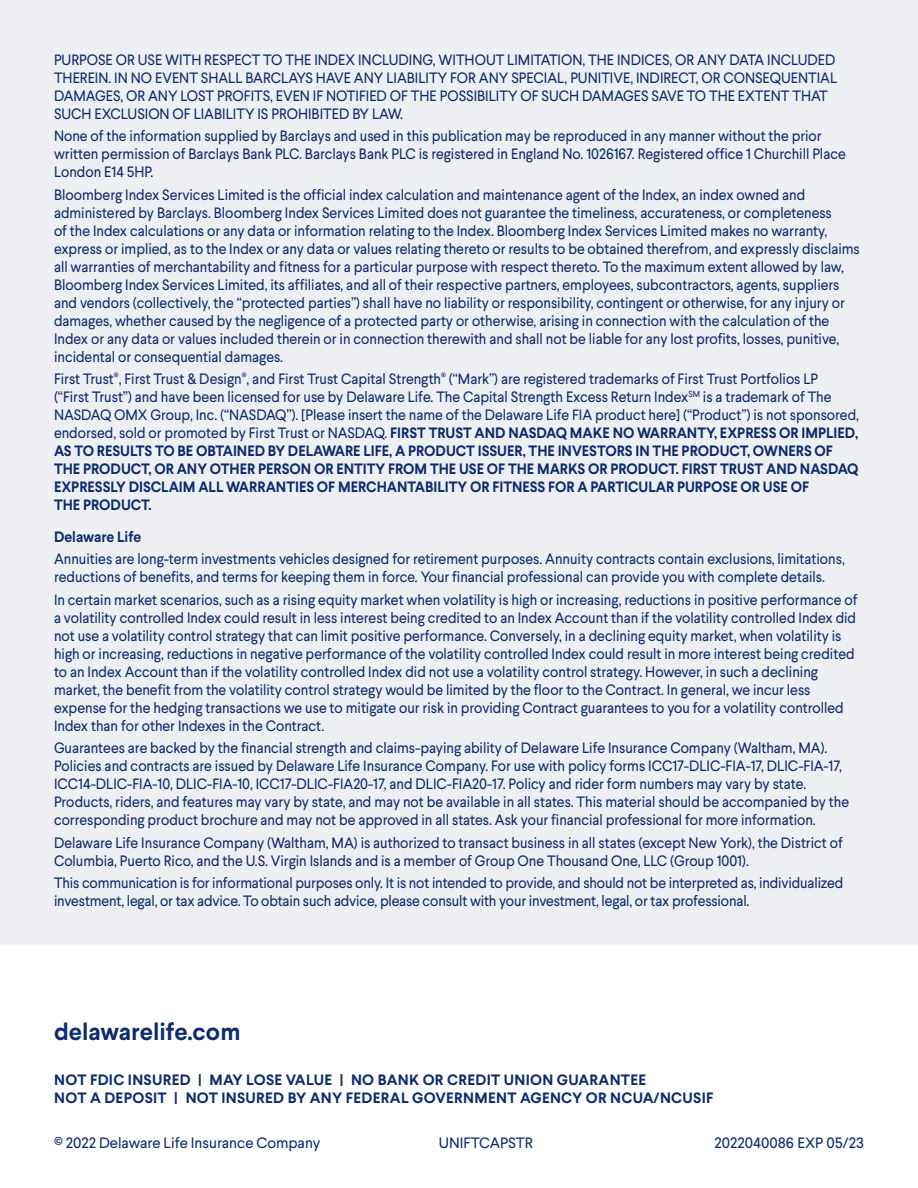
<style>
.page{position:relative;width:918px;height:1188px;background:#fff}
.page>*{position:absolute;margin:0;border:0;box-sizing:border-box;transform-origin:0 0}
.ParaStyle01-Leading{font:700 24px "Larsseit";color:#0d2b6d}
.ParaStyle01-Leading-2{font:15px/18px "Larsseit";color:#0d2b6d;scale:.95 1}
.Heading{font:700 15px "Larsseit";letter-spacing:.02em;color:#0d2b6d}
.ParaStyle01-Leading-3{font:15px "Larsseit";color:#0d2b6d}
.Heading-2{font:700 15px "Larsseit";color:#0d2b6d;scale:.95 1}
.s1{font-weight:700}
</style>
<div class="page">
<div style="left:0;top:0;width:918px;height:945px;background:#eeeff3"></div>
<p class="ParaStyle01-Leading-2" style="left:54px;top:51px;width:826px">PURPOSE OR USE WITH RESPECT TO THE INDEX INCLUDING, WITHOUT LIMITATION, THE INDICES, OR ANY DATA INCLUDED THEREIN. IN NO EVENT SHALL BARCLAYS HAVE ANY LIABILITY FOR ANY SPECIAL, PUNITIVE, INDIRECT, OR CONSEQUENTIAL DAMAGES, OR ANY LOST PROFITS, EVEN IF NOTIFIED OF THE POSSIBILITY OF SUCH DAMAGES SAVE TO THE EXTENT THAT SUCH EXCLUSION OF LIABILITY IS PROHIBITED BY LAW.</p>
<p class="ParaStyle01-Leading-2" style="left:54px;top:127px;width:835px">None of the information supplied by Barclays and used in this publication may be reproduced in any manner without the prior written permission of Barclays Bank PLC. Barclays Bank PLC is registered in England No. 1026167. Registered office 1 Churchill Place<br>London E14 5HP.</p>
<p class="ParaStyle01-Leading-2" style="left:54px;top:186px;width:850px">Bloomberg Index Services Limited is the official index calculation and maintenance agent of the Index, an index owned and administered by Barclays. Bloomberg Index Services Limited does not guarantee the timeliness, accurateness, or completeness<br>of the Index calculations or any data or information relating to the Index. Bloomberg Index Services Limited makes no warranty, express or implied, as to the Index or any data or values relating thereto or results to be obtained therefrom, and expressly disclaims all warranties of merchantability and fitness for a particular purpose with respect thereto. To the maximum extent allowed by law, Bloomberg Index Services Limited, its affiliates, and all of their respective partners, employees, subcontractors, agents, suppliers and vendors (collectively, the “protected parties”) shall have no liability or responsibility, contingent or otherwise, for any injury or damages, whether caused by the negligence of a protected party or otherwise, arising in connection with the calculation of the Index or any data or values included therein or in connection therewith and shall not be liable for any lost profits, losses, punitive, incidental or consequential damages.</p>
<p class="ParaStyle01-Leading-2" style="left:54px;top:370px;width:849px">First Trust<sup>®</sup>, First Trust &amp; Design<sup>®</sup>, and First Trust Capital Strength<sup>®</sup> (“Mark”) are registered trademarks of First Trust Portfolios LP<br>(“First Trust”) and have been licensed for use by Delaware Life. The Capital Strength Excess Return Index<sup>SM</sup> is a trademark of The NASDAQ OMX Group, Inc. (“NASDAQ”). [Please insert the name of the Delaware Life FIA product here] (“Product”) is not sponsored, endorsed, sold or promoted by First Trust or NASDAQ. <span class="s1">FIRST TRUST AND NASDAQ MAKE NO WARRANTY, EXPRESS OR IMPLIED, AS TO RESULTS TO BE OBTAINED BY DELAWARE LIFE, A PRODUCT ISSUER, THE INVESTORS IN THE PRODUCT, OWNERS OF THE PRODUCT, OR ANY OTHER PERSON OR ENTITY FROM THE USE OF THE MARKS OR PRODUCT. FIRST TRUST AND NASDAQ EXPRESSLY DISCLAIM ALL WARRANTIES OF MERCHANTABILITY OR FITNESS FOR A PARTICULAR PURPOSE OR USE OF<br>THE PRODUCT.</span></p>
<p class="Heading-2" style="left:54px;top:527px;width:93px">Delaware Life</p>
<p class="ParaStyle01-Leading-2" style="left:54px;top:550px;width:834px">Annuities are long-term investments vehicles designed for retirement purposes. Annuity contracts contain exclusions, limitations, reductions of benefits, and terms for keeping them in force. Your financial professional can provide you with complete details.</p>
<p class="ParaStyle01-Leading-2" style="left:54px;top:591px;width:847px">In certain market scenarios, such as a rising equity market when volatility is high or increasing, reductions in positive performance of a volatility controlled Index could result in less interest being credited to an Index Account than if the volatility controlled Index did not use a volatility control strategy that can limit positive performance. Conversely, in a declining equity market, when volatility is high or increasing, reductions in negative performance of the volatility controlled Index could result in more interest being credited to an Index Account than if the volatility controlled Index did not use a volatility control strategy. However, in such a declining market, the benefit from the volatility control strategy would be limited by the floor to the Contract. In general, we incur less expense for the hedging transactions we use to mitigate our risk in providing Contract guarantees to you for a volatility controlled Index than for other Indexes in the Contract.</p>
<p class="ParaStyle01-Leading-2" style="left:54px;top:739px;width:838px">Guarantees are backed by the financial strength and claims-paying ability of Delaware Life Insurance Company (Waltham, MA).<br>Policies and contracts are issued by Delaware Life Insurance Company. For use with policy forms ICC17-DLIC-FIA-17, DLIC-FIA-17, ICC14-DLIC-FIA-10, DLIC-FIA-10, ICC17-DLIC-FIA20-17, and DLIC-FIA20-17. Policy and rider form numbers may vary by state.<br>Products, riders, and features may vary by state, and may not be available in all states. This material should be accompanied by the corresponding product brochure and may not be approved in all states. Ask your financial professional for more information.</p>
<p class="ParaStyle01-Leading-2" style="left:54px;top:834px;width:832px">Delaware Life Insurance Company (Waltham, MA) is authorized to transact business in all states (except New York), the District of<br>Columbia, Puerto Rico, and the U.S. Virgin Islands and is a member of Group One Thousand One, LLC (Group 1001).</p>
<p class="ParaStyle01-Leading-2" style="left:54px;top:874px;width:832px">This communication is for informational purposes only. It is not intended to provide, and should not be interpreted as, individualized investment, legal, or tax advice. To obtain such advice, please consult with your investment, legal, or tax professional.</p>
<p class="ParaStyle01-Leading" style="left:54px;top:1015px;width:188px">delawarelife.com</p>
<p class="Heading" style="left:54px;top:1069px;width:593px">NOT FDIC INSURED | MAY LOSE VALUE | NO BANK OR CREDIT UNION GUARANTEE</p>
<p class="Heading" style="left:54px;top:1087px;width:661px">NOT A DEPOSIT | NOT INSURED BY ANY FEDERAL GOVERNMENT AGENCY OR NCUA/NCUSIF</p>
<p class="ParaStyle01-Leading-3" style="left:54px;top:1133px;width:268px">© 2022 Delaware Life Insurance Company</p>
<p class="ParaStyle01-Leading-3" style="left:439px;top:1133px;width:96px">UNIFTCAPSTR</p>
<p class="ParaStyle01-Leading-3" style="left:715px;top:1133px;width:151px">2022040086 EXP 05/23</p>
</div>
